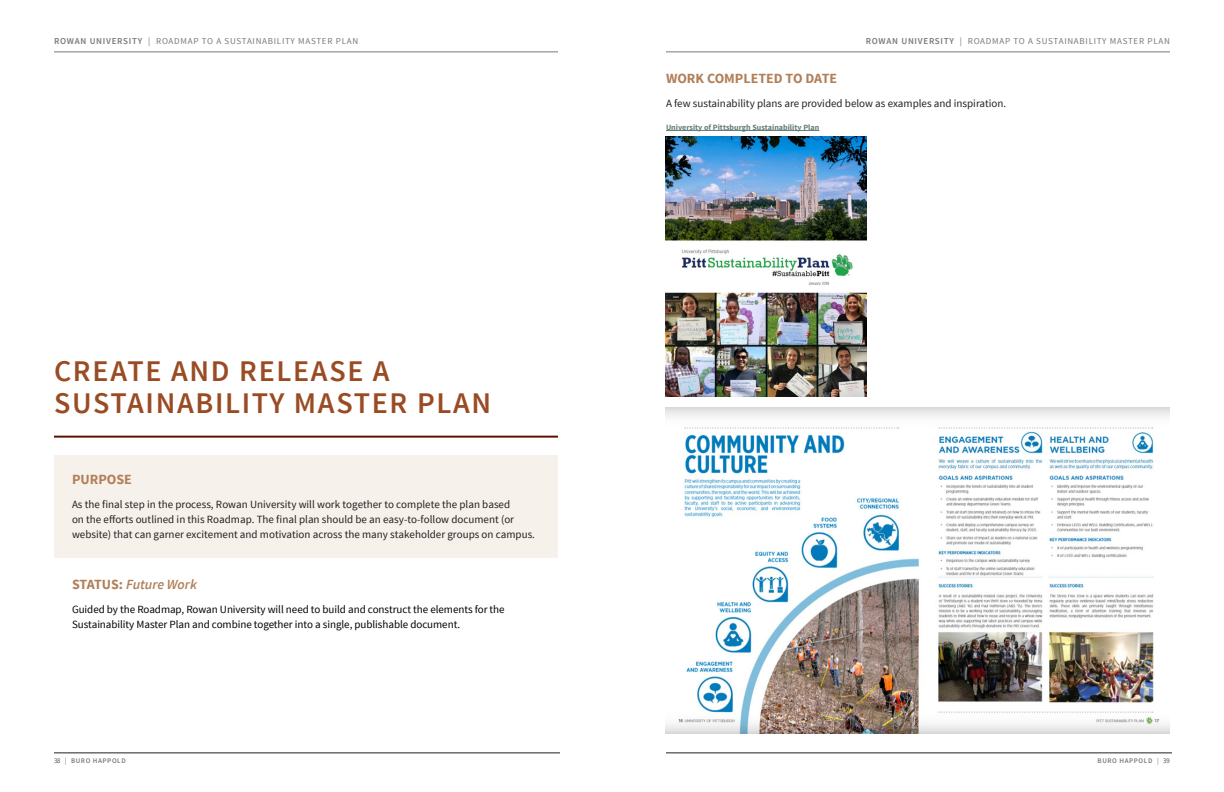
<style>
.page{position:relative;width:1224px;height:792px;background:#fff}
.page>*{position:absolute;margin:0;border:0;box-sizing:border-box;transform-origin:0 0}
.Head{font:600 30px/32px "Source Sans Pro";letter-spacing:.055em;color:#994c24}
.Subhead{font:700 14px "Source Sans Pro";color:#b17f58}
.Subhead-2{font:italic 600 14px "Source Sans Pro";letter-spacing:-.005em;color:#b17f58}
.t1{font:11px/15px "Source Sans Pro";color:#231f20}
.Purpose_Blurb{font:11px/15px "Source Sans Pro";letter-spacing:-.005em;color:#000}
.t2{font:9px "Source Sans Pro";letter-spacing:.08em;color:#76787b}
.Table_Head{font:700 8px "Source Sans Pro";color:#657f7b}
.t3{font:600 7px "Source Sans Pro";letter-spacing:.08em;color:#76787b}
.s1{font-weight:600}
.s2{font-weight:700;font-style:normal}
.s3{font-weight:300;color:#000}
.s4{font-weight:400}
</style>
<div class="page">
<hr style="left:54px;top:52px;width:504px;height:1px;background:#76787b">
<hr style="left:666px;top:52px;width:504px;height:1px;background:#76787b">
<hr style="left:666px;top:753px;width:506px;height:1px;background:#231f20">
<hr style="left:54px;top:753px;width:506px;height:1px;background:#231f20">
<hr style="left:54px;top:436px;width:504px;height:2px;background:#5b1300">
<hr style="left:666px;top:130px;width:153px;height:1px;background:#657f7b">
<img style="left:666px;top:137px;width:200px;height:259px">
<img style="left:666px;top:408px;width:504px;height:326px">
<div style="left:54px;top:455px;width:504px;height:103px;background:#f6f1ea"></div>
<p class="t2" style="left:54px;top:36px;width:306px"><span class="s1">ROWAN UNIVERSITY</span> | ROADMAP TO A SUSTAINABILITY MASTER PLAN</p>
<p class="t2" style="left:866px;top:36px;width:306px"><span class="s1">ROWAN UNIVERSITY</span> | ROADMAP TO A SUSTAINABILITY MASTER PLAN</p>
<p class="Head" style="left:54px;top:356px;width:439px">CREATE AND RELEASE A<br>SUSTAINABILITY MASTER PLAN</p>
<p class="Subhead" style="left:72px;top:470px;width:61px">PURPOSE</p>
<p class="t1" style="left:72px;top:497px;width:465px">As the final step in the process, Rowan University will work together to complete the plan based<br>on the efforts outlined in this Roadmap. The final plan should be an easy-to-follow document (or website) that can garner excitement and motivation across the many stakeholder groups on campus.</p>
<p class="Subhead-2" style="left:72px;top:575px;width:127px"><span class="s2">STATUS:</span> Future Work</p>
<p class="Purpose_Blurb" style="left:72px;top:602px;width:434px">Guided by the Roadmap, Rowan University will need to build and construct the elements for the<br>Sustainability Master Plan and combine together into a single, publishable document.</p>
<p class="Subhead" style="left:666px;top:69px;width:173px">WORK COMPLETED TO DATE</p>
<p class="t1" style="left:666px;top:96px;width:342px">A few sustainability plans are provided below as examples and inspiration.</p>
<p class="Table_Head" style="left:666px;top:122px;width:155px">University of Pittsburgh Sustainability Plan</p>
<p class="t3" style="left:54px;top:757px;width:73px"><span class="s3">38</span> <span class="s4">|</span> BURO HAPPOLD</p>
<p class="t3" style="left:1098px;top:757px;width:74px">BURO HAPPOLD <span class="s4">|</span> <span class="s3">39</span></p>
</div>
